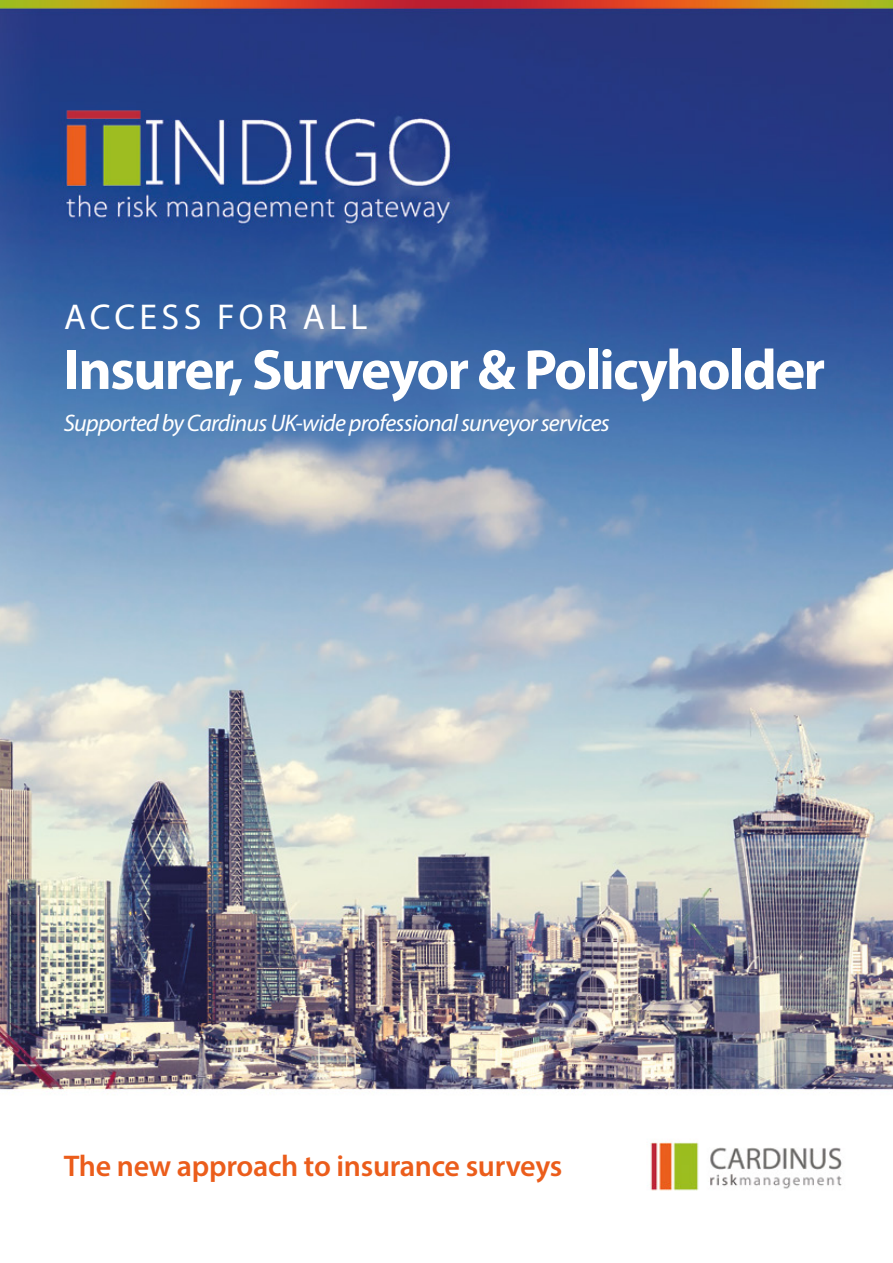
<style>
.page{position:relative;width:893px;height:1263px;background:#fff}
.page>*{position:absolute;margin:0;border:0;box-sizing:border-box;transform-origin:0 0}
.t1{font:700 57px "Myriad Pro";letter-spacing:-.03em;color:#fff}
.t2{font:36px "Myriad Pro";letter-spacing:.12em;color:#fff}
.t3{font:600 30px "Myriad Pro";letter-spacing:-.01em;color:#eb5d1b}
.t4{font:italic 24px "Myriad Pro";letter-spacing:-.03em;color:#fff}
</style>
<div class="page">
<img style="left:0;top:0;width:893px;height:1191px">
<h2 class="t2" style="left:64px;top:295px;width:305px">ACCESS FOR ALL</h2>
<h1 class="t1" style="left:64px;top:333px;width:763px">Insurer, Surveyor &amp; Policyholder</h1>
<p class="t4" style="left:64px;top:408px;width:547px">Supported by Cardinus UK-wide professional surveyor services</p>
<p class="t3" style="left:64px;top:1147px;width:500px">The new approach to insurance surveys</p>
</div>
